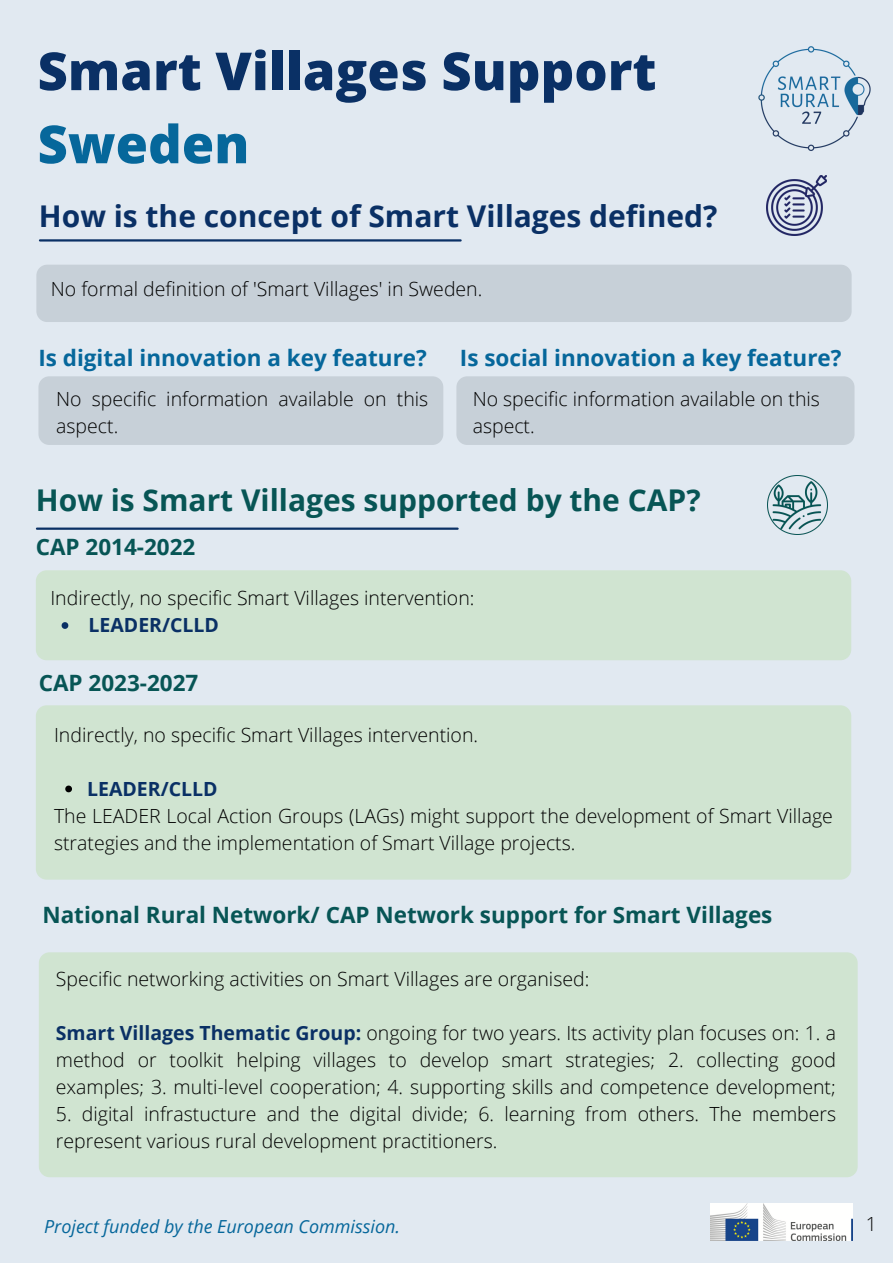
<style>
.page{position:relative;width:893px;height:1264px;background:#fff}
.page>*{position:absolute;margin:0;border:0;box-sizing:border-box;transform-origin:0 0}
.t1{font:800 52.5px "Open Sans";color:#0a3065}
.t2{font:800 52.5px "Open Sans";color:#06679b}
.t3{font:700 30px "Open Sans";color:#0a3065}
.t4{font:700 30px "Open Sans";color:#075555}
.t5{font:700 22.5px "Open Sans";color:#075555}
.t6{font:700 22.5px "Open Sans";color:#06679b}
.t7{font:300 19.5px/27px "Open Sans";color:#000}
.t8{font:700 19.5px "Open Sans";color:#0a3065}
.t9{font:italic 18px "Open Sans";color:#06679b}
.s1{font-weight:700;color:#0a3065}
</style>
<div class="page">
<div style="left:0;top:0;width:892px;height:1262px;background:#e1e9f1"></div>
<hr style="left:40px;top:239px;width:420px;height:2px;background:#0a3065">
<div style="left:36px;top:265px;width:815px;height:57px;background:#c7d0d8;border-radius:11px"></div>
<img style="left:758px;top:46px;width:113px;height:105px">
<div style="left:38px;top:376px;width:405px;height:69px;background:#c7d0d8;border-radius:11px"></div>
<div style="left:456px;top:376px;width:398px;height:69px;background:#c7d0d8;border-radius:11px"></div>
<hr style="left:37px;top:527px;width:420px;height:3px;background:#0a3065">
<div style="left:36px;top:570px;width:815px;height:90px;background:#d0e4d1;border-radius:11px"></div>
<img style="left:767px;top:475px;width:60px;height:60px">
<img style="left:710px;top:1203px;width:142px;height:37px">
<img style="left:766px;top:176px;width:60px;height:59px">
<svg style="left:62px;top:622px;width:6px;height:7px"></svg>
<div style="left:36px;top:705px;width:815px;height:174px;background:#d0e4d1;border-radius:11px"></div>
<svg style="left:65px;top:785px;width:7px;height:7px"></svg>
<div style="left:39px;top:952px;width:818px;height:225px;background:#d0e4d1;border-radius:11px"></div>
<h1 class="t1" style="left:38px;top:34px;width:620px">Smart Villages Support</h1>
<h1 class="t2" style="left:38px;top:107px;width:213px">Sweden</h1>
<h2 class="t3" style="left:39px;top:195px;width:680px">How is the concept of Smart Villages defined?</h2>
<p class="t7" style="left:51px;top:275px;width:433px">No formal definition of 'Smart Villages' in Sweden.</p>
<p class="t6" style="left:38px;top:341px;width:390px">Is digital innovation a key feature?</p>
<p class="t7" style="left:56px;top:384px;width:373px">No specific information available on this aspect.</p>
<p class="t6" style="left:460px;top:341px;width:383px">Is social innovation a key feature?</p>
<p class="t7" style="left:472px;top:384px;width:349px">No specific information available on this aspect.</p>
<h2 class="t4" style="left:36px;top:479px;width:666px">How is Smart Villages supported by the CAP?</h2>
<p class="t5" style="left:36px;top:531px;width:161px">CAP 2014-2022</p>
<p class="t7" style="left:50px;top:584px;width:425px">Indirectly, no specific Smart Villages intervention:</p>
<p class="t8" style="left:88px;top:611px;width:132px">LEADER/CLLD</p>
<p class="t5" style="left:39px;top:667px;width:161px">CAP 2023-2027</p>
<p class="t7" style="left:54px;top:720px;width:425px">Indirectly, no specific Smart Villages intervention.</p>
<p class="t8" style="left:87px;top:774px;width:132px">LEADER/CLLD</p>
<p class="t7" style="left:54px;top:801px;width:780px">The LEADER Local Action Groups (LAGs) might support the development of Smart Village strategies and the implementation of Smart Village projects.</p>
<p class="t5" style="left:42px;top:899px;width:731px">National Rural Network/ CAP Network support for Smart Villages</p>
<p class="t7" style="left:56px;top:965px;width:535px">Specific networking activities on Smart Villages are organised:</p>
<p class="t7" style="left:56px;top:1019px;width:781px;text-align:justify"><span class="s1">Smart Villages Thematic Group:</span> ongoing for two years. Its activity plan focuses on: 1. a method or toolkit helping villages to develop smart strategies; 2. collecting good examples; 3. multi-level cooperation; 4. supporting skills and competence development;</p>
<p class="t7" style="left:56px;top:1099px;width:781px">5. digital infrastucture and the digital divide; 6. learning from others. The members represent various rural development practitioners.</p>
<p class="t9" style="left:44px;top:1213px;width:357px">Project funded by the European Commission.</p>
<p class="t7" style="left:865px;top:1209px;width:13px">1</p>
</div>
